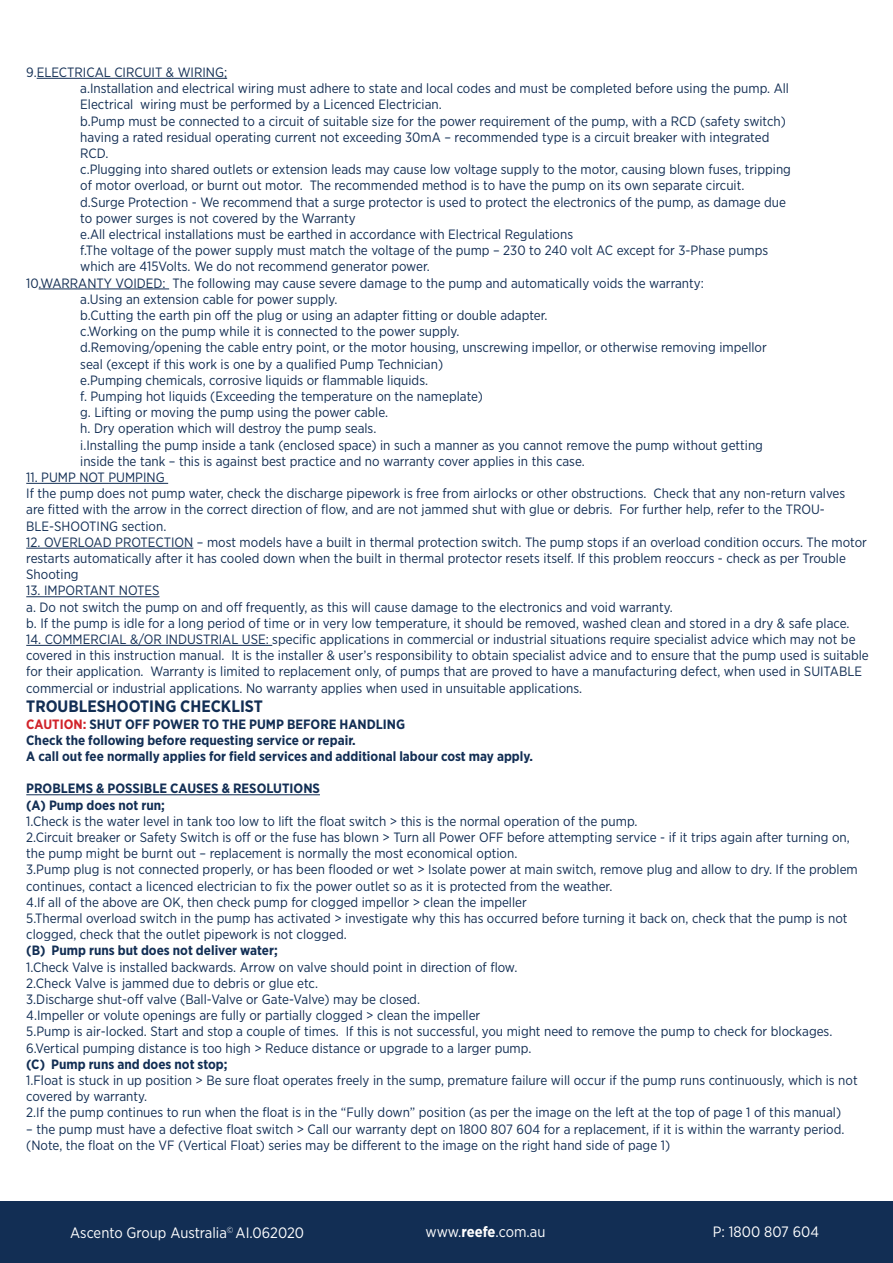
<style>
.page{position:relative;width:893px;height:1263px;background:#fff}
.page>*{position:absolute;margin:0;border:0;box-sizing:border-box;transform-origin:0 0}
.t1{font:700 16.5px "Gotham Narrow";color:#122e54}
.t2{font:15px "Gotham Narrow";color:#fff}
.t3{font:13.5px/16.2px "Gotham Narrow";color:#122e54}
.t4{font:700 13.5px "Gotham Narrow";color:#122e54}
.s1{color:#d1232a}
.s2{font-weight:700}
</style>
<div class="page">
<div style="left:0;top:1201px;width:893px;height:62px;background:#122e54"></div>
<hr style="left:37px;top:78px;width:190px;height:1px;background:#122e54">
<hr style="left:39px;top:289px;width:130px;height:1px;background:#122e54">
<hr style="left:26px;top:483px;width:142px;height:1px;background:#122e54">
<hr style="left:26px;top:548px;width:167px;height:1px;background:#122e54">
<hr style="left:26px;top:596px;width:134px;height:1px;background:#122e54">
<hr style="left:26px;top:645px;width:246px;height:1px;background:#122e54">
<hr style="left:26px;top:794px;width:294px;height:1px;background:#122e54">
<p class="t3" style="left:26px;top:64px;width:202px">9.ELECTRICAL CIRCUIT &amp; WIRING;</p>
<p class="t3" style="left:80px;top:80px;width:710px">a.Installation and electrical wiring must adhere to state and local codes and must be completed before using the pump. All<br>Electrical wiring must be performed by a Licenced Electrician.</p>
<p class="t3" style="left:80px;top:112px;width:707px">b.Pump must be connected to a circuit of suitable size for the power requirement of the pump, with a RCD (safety switch) having a rated residual operating current not exceeding 30mA – recommended type is a circuit breaker with integrated<br>RCD.</p>
<p class="t3" style="left:80px;top:161px;width:712px">c.Plugging into shared outlets or extension leads may cause low voltage supply to the motor, causing blown fuses, tripping of motor overload, or burnt out motor. The recommended method is to have the pump on its own separate circuit.</p>
<p class="t3" style="left:80px;top:193px;width:707px">d.Surge Protection - We recommend that a surge protector is used to protect the electronics of the pump, as damage due to power surges is not covered by the Warranty</p>
<p class="t3" style="left:80px;top:226px;width:494px">e.All electrical installations must be earthed in accordance with Electrical Regulations</p>
<p class="t3" style="left:80px;top:242px;width:689px">f.The voltage of the power supply must match the voltage of the pump – 230 to 240 volt AC except for 3-Phase pumps which are 415Volts. We do not recommend generator power.</p>
<p class="t3" style="left:26px;top:274px;width:679px">10.WARRANTY VOIDED: The following may cause severe damage to the pump and automatically voids the warranty:</p>
<p class="t3" style="left:80px;top:291px;width:259px">a.Using an extension cable for power supply.</p>
<p class="t3" style="left:80px;top:307px;width:469px">b.Cutting the earth pin off the plug or using an adapter fitting or double adapter.</p>
<p class="t3" style="left:80px;top:323px;width:381px">c.Working on the pump while it is connected to the power supply.</p>
<p class="t3" style="left:80px;top:339px;width:688px">d.Removing/opening the cable entry point, or the motor housing, unscrewing impellor, or otherwise removing impellor seal (except if this work is one by a qualified Pump Technician)</p>
<p class="t3" style="left:80px;top:372px;width:349px">e.Pumping chemicals, corrosive liquids or flammable liquids.</p>
<p class="t3" style="left:80px;top:388px;width:404px">f. Pumping hot liquids (Exceeding the temperature on the nameplate)</p>
<p class="t3" style="left:80px;top:404px;width:309px">g. Lifting or moving the pump using the power cable.</p>
<p class="t3" style="left:80px;top:420px;width:298px">h. Dry operation which will destroy the pump seals.</p>
<p class="t3" style="left:80px;top:436px;width:684px">i.Installing the pump inside a tank (enclosed space) in such a manner as you cannot remove the pump without getting inside the tank – this is against best practice and no warranty cover applies in this case.</p>
<p class="t3" style="left:26px;top:469px;width:140px">11. PUMP NOT PUMPING</p>
<p class="t3" style="left:26px;top:485px;width:820px">If the pump does not pump water, check the discharge pipework is free from airlocks or other obstructions. Check that any non-return valves are fitted with the arrow in the correct direction of flow, and are not jammed shut with glue or debris. For further help, refer to the TROU-<br>BLE-SHOOTING section.</p>
<p class="t3" style="left:26px;top:534px;width:842px">12. OVERLOAD PROTECTION – most models have a built in thermal protection switch. The pump stops if an overload condition occurs. The motor restarts automatically after it has cooled down when the built in thermal protector resets itself. If this problem reoccurs - check as per Trouble<br>Shooting</p>
<p class="t3" style="left:26px;top:582px;width:135px">13. IMPORTANT NOTES</p>
<p class="t3" style="left:26px;top:598px;width:648px">a. Do not switch the pump on and off frequently, as this will cause damage to the electronics and void warranty.</p>
<p class="t3" style="left:26px;top:615px;width:825px">b. If the pump is idle for a long period of time or in very low temperature, it should be removed, washed clean and stored in a dry &amp; safe place.</p>
<p class="t3" style="left:26px;top:631px;width:844px">14. COMMERCIAL &amp;/OR INDUSTRIAL USE: specific applications in commercial or industrial situations require specialist advice which may not be covered in this instruction manual. It is the installer &amp; user’s responsibility to obtain specialist advice and to ensure that the pump used is suitable for their application. Warranty is limited to replacement only, of pumps that are proved to have a manufacturing defect, when used in SUITABLE commercial or industrial applications. No warranty applies when used in unsuitable applications.</p>
<p class="t1" style="left:26px;top:696px;width:238px">TROUBLESHOOTING CHECKLIST</p>
<p class="t4" style="left:26px;top:715px;width:380px"><span class="s1">CAUTION:</span> SHUT OFF POWER TO THE PUMP BEFORE HANDLING</p>
<p class="t4" style="left:26px;top:731px;width:331px">Check the following before requesting service or repair.</p>
<p class="t4" style="left:26px;top:748px;width:508px">A call out fee normally applies for field services and additional labour cost may apply.</p>
<p class="t4" style="left:26px;top:780px;width:295px">PROBLEMS &amp; POSSIBLE CAUSES &amp; RESOLUTIONS</p>
<p class="t4" style="left:26px;top:796px;width:140px">(A) Pump does not run;</p>
<p class="t3" style="left:26px;top:813px;width:613px">1.Check is the water level in tank too low to lift the float switch &gt; this is the normal operation of the pump.</p>
<p class="t3" style="left:26px;top:829px;width:825px">2.Circuit breaker or Safety Switch is off or the fuse has blown &gt; Turn all Power OFF before attempting service - if it trips again after turning on, the pump might be burnt out – replacement is normally the most economical option.</p>
<p class="t3" style="left:26px;top:861px;width:833px">3.Pump plug is not connected properly, or has been flooded or wet &gt; Isolate power at main switch, remove plug and allow to dry. If the problem continues, contact a licenced electrician to fix the power outlet so as it is protected from the weather.</p>
<p class="t3" style="left:26px;top:894px;width:502px">4.If all of the above are OK, then check pump for clogged impellor &gt; clean the impeller</p>
<p class="t3" style="left:26px;top:910px;width:823px">5.Thermal overload switch in the pump has activated &gt; investigate why this has occurred before turning it back on, check that the pump is not clogged, check that the outlet pipework is not clogged.</p>
<p class="t4" style="left:26px;top:942px;width:253px">(B) Pump runs but does not deliver water;</p>
<p class="t3" style="left:26px;top:958px;width:493px">1.Check Valve is installed backwards. Arrow on valve should point in direction of flow.</p>
<p class="t3" style="left:26px;top:975px;width:293px">2.Check Valve is jammed due to debris or glue etc.</p>
<p class="t3" style="left:26px;top:991px;width:395px">3.Discharge shut-off valve (Ball-Valve or Gate-Valve) may be closed.</p>
<p class="t3" style="left:26px;top:1007px;width:456px">4.Impeller or volute openings are fully or partially clogged &gt; clean the impeller</p>
<p class="t3" style="left:26px;top:1023px;width:808px">5.Pump is air-locked. Start and stop a couple of times. If this is not successful, you might need to remove the pump to check for blockages.</p>
<p class="t3" style="left:26px;top:1039px;width:507px">6.Vertical pumping distance is too high &gt; Reduce distance or upgrade to a larger pump.</p>
<p class="t4" style="left:26px;top:1055px;width:203px">(C) Pump runs and does not stop;</p>
<p class="t3" style="left:26px;top:1072px;width:833px">1.Float is stuck in up position &gt; Be sure float operates freely in the sump, premature failure will occur if the pump runs continuously, which is not covered by warranty.</p>
<p class="t3" style="left:26px;top:1104px;width:816px">2.If the pump continues to run when the float is in the “Fully down” position (as per the image on the left at the top of page 1 of this manual)</p>
<p class="t3" style="left:26px;top:1120px;width:820px">– the pump must have a defective float switch &gt; Call our warranty dept on 1800 807 604 for a replacement, if it is within the warranty period. (Note, the float on the VF (Vertical Float) series may be different to the image on the right hand side of page 1)</p>
<p class="t2" style="left:70px;top:1223px;width:236px">Ascento Group Australia<sup>©</sup> AI.062020</p>
<p class="t2" style="left:426px;top:1223px;width:121px">www.<span class="s2">reefe</span>.com.au</p>
<p class="t2" style="left:713px;top:1222px;width:108px">P: 1800 807 604</p>
</div>
